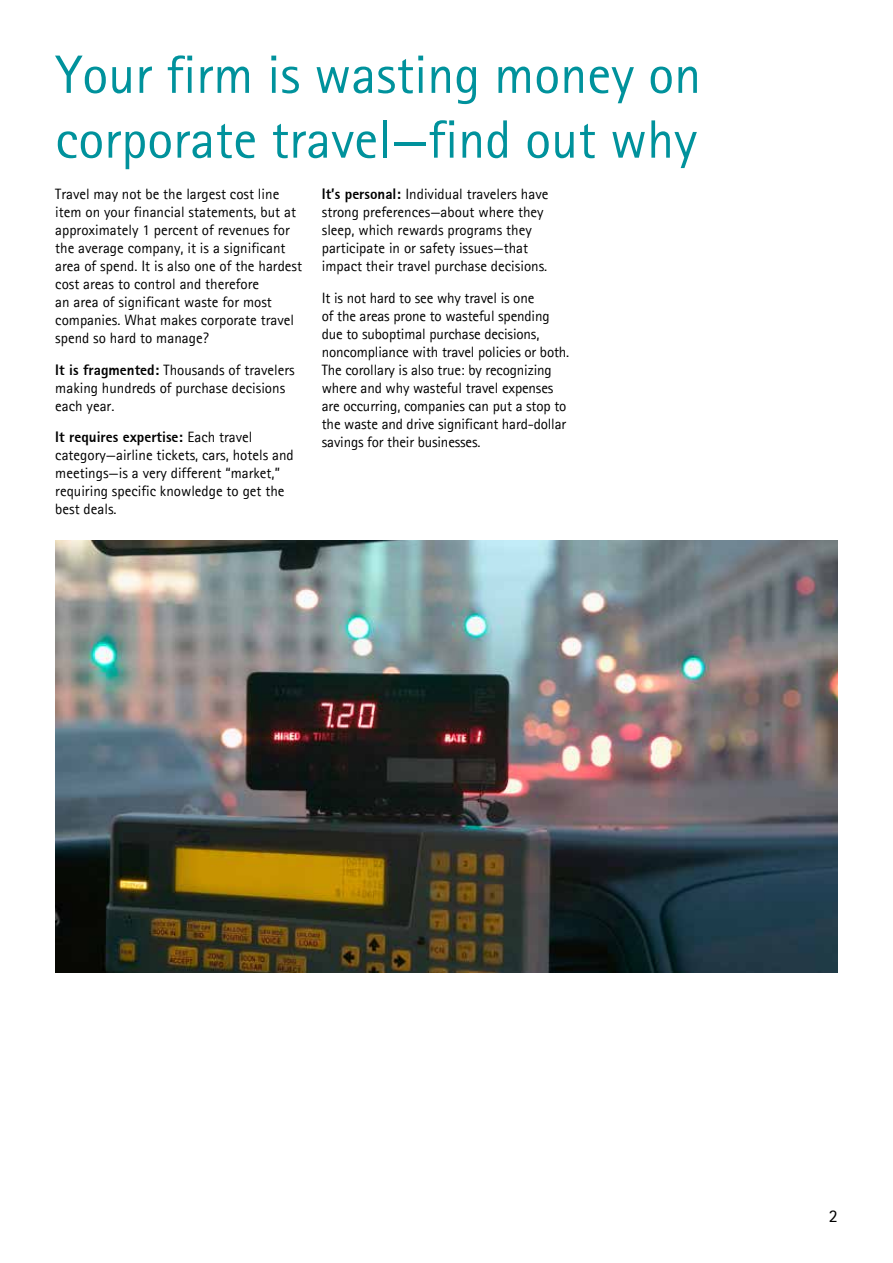
<style>
.page{position:relative;width:893px;height:1263px;background:#fff}
.page>*{position:absolute;margin:0;border:0;box-sizing:border-box;transform-origin:0 0}
.t1{font:54px/64.8px "Agfa Rotis Sans Serif";color:#00929c}
.t2{font:18px "Agfa Rotis Sans Serif";color:#000}
.t3{font:15px/18px "Agfa Rotis Sans Serif";color:#000}
.t4{font:15px "Agfa Rotis Sans Serif Ex Bd";color:#000}
.s1{font-family:"Agfa Rotis Sans Serif Ex Bd"}
.s2{font-family:"Agfa Rotis Sans Serif"}
</style>
<div class="page">
<img style="left:55px;top:540px;width:783px;height:432px">
<h1 class="t1" style="left:55px;top:41px;width:647px">Your firm is wasting money on corporate travel—find out why</h1>
<p class="t3" style="left:55px;top:185px;width:248px">Travel may not be the largest cost line item on your financial statements, but at approximately 1 percent of revenues for the average company, it is a significant area of spend. It is also one of the hardest cost areas to control and therefore<br>an area of significant waste for most companies. What makes corporate travel spend so hard to manage?</p>
<p class="t3" style="left:55px;top:360px;width:241px"><span class="s1">It is fragmented:</span> Thousands of travelers making hundreds of purchase decisions each year.</p>
<p class="t4" style="left:55px;top:427px;width:199px">It requires expertise: <span class="s2">Each travel</span></p>
<p class="t3" style="left:55px;top:446px;width:240px">category—airline tickets, cars, hotels and meetings—is a very different “market,” requiring specific knowledge to get the best deals.</p>
<p class="t3" style="left:322px;top:185px;width:228px"><span class="s1">It’s personal:</span> Individual travelers have strong preferences—about where they sleep, which rewards programs they participate in or safety issues—that impact their travel purchase decisions.</p>
<p class="t3" style="left:322px;top:288px;width:249px">It is not hard to see why travel is one<br>of the areas prone to wasteful spending due to suboptimal purchase decisions, noncompliance with travel policies or both.<br>The corollary is also true: by recognizing where and why wasteful travel expenses are occurring, companies can put a stop to the waste and drive significant hard-dollar savings for their businesses.</p>
<p class="t2" style="left:829px;top:1205px;width:10px">2</p>
</div>
